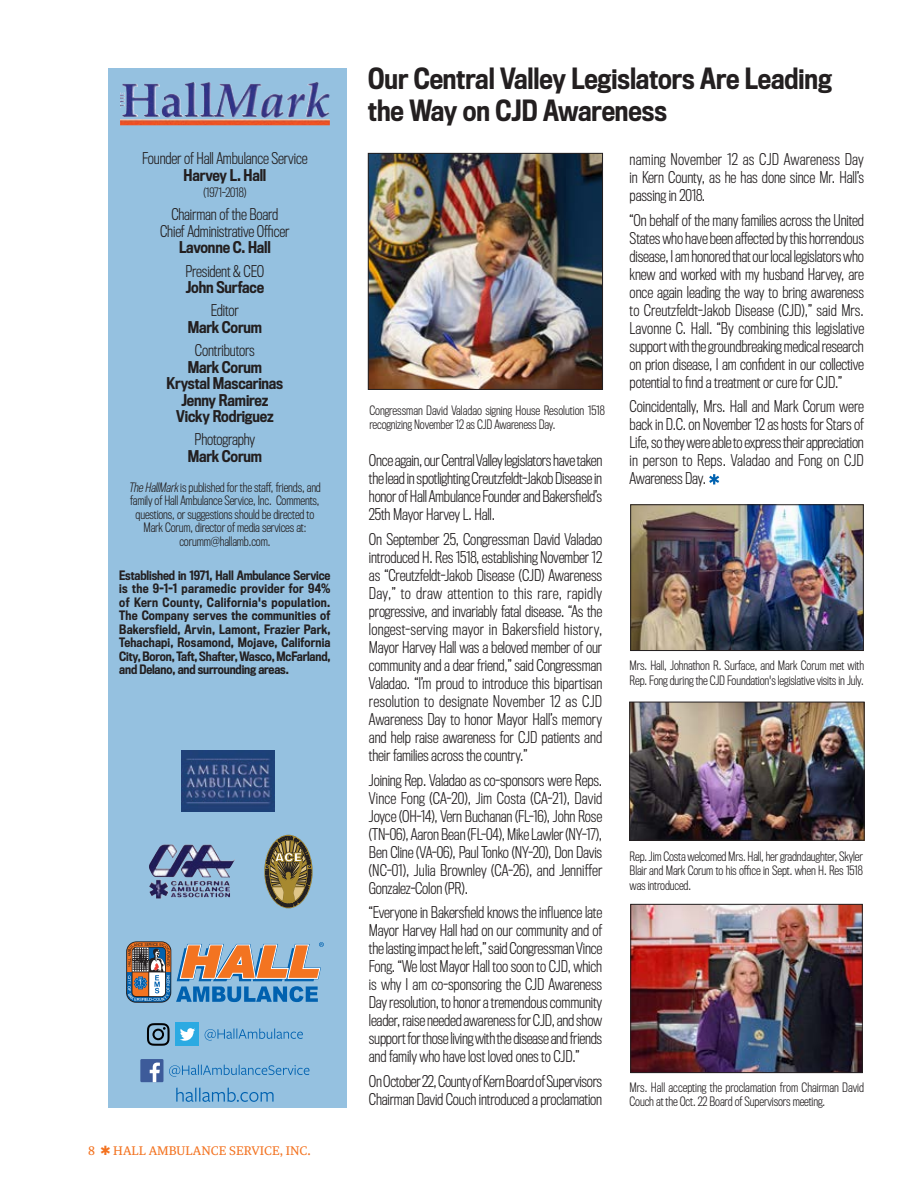
<style>
.page{position:relative;width:918px;height:1188px;background:#fff}
.page>*{position:absolute;margin:0;border:0;box-sizing:border-box;transform-origin:0 0}
.t1{font:500 27px/32.4px "Titling Gothic FB Condensed";color:#231f20}
.t2{font:300 15px/18px "Titling Gothic FB Condensed";letter-spacing:-.01em;color:#231f20;text-align:justify}
.t3{font:500 15px/16.5px "Titling Gothic FB Condensed";letter-spacing:-.01em;color:#231f20;text-align:center}
.t4{font:13.5px "Tasman";color:#f37321}
.t5{font:300 12px/14.4px "Titling Gothic FB Condensed";letter-spacing:-.01em;color:#231f20}
.t6{font:500 12px/13.5px "Titling Gothic FB Condensed";letter-spacing:-.01em;color:#231f20;text-align:justify}
.s1{font-style:italic}
</style>
<div class="page">
<div style="left:108px;top:68px;width:239px;height:1040px;background:#95c1e0"></div>
<img style="left:306px;top:82px;width:23px;height:36px">
<img style="left:182px;top:751px;width:93px;height:61px">
<img style="left:152px;top:845px;width:12px;height:15px">
<svg style="left:264px;top:835px;width:49px;height:73px"></svg>
<svg style="left:126px;top:941px;width:198px;height:62px"></svg>
<div style="left:140px;top:1059px;width:23px;height:23px;background:#3d5b9a"></div>
<svg style="left:150px;top:1063px;width:10px;height:19px"></svg>
<svg style="left:169px;top:1065px;width:140px;height:12px"></svg>
<div style="left:176px;top:1023px;width:23px;height:23px;background:#2baae2"></div>
<svg style="left:180px;top:1028px;width:15px;height:13px"></svg>
<svg style="left:205px;top:1028px;width:98px;height:13px"></svg>
<svg style="left:147px;top:1023px;width:23px;height:23px"></svg>
<svg style="left:176px;top:1088px;width:98px;height:14px"></svg>
<svg style="left:709px;top:474px;width:10px;height:11px"></svg>
<img style="left:370px;top:155px;width:231px;height:233px">
<div style="left:368px;top:153px;width:235px;height:237px;border:1px solid #231f20"></div>
<img style="left:632px;top:906px;width:229px;height:165px">
<div style="left:630px;top:904px;width:233px;height:169px;border:1px solid #231f20"></div>
<img style="left:631px;top:704px;width:232px;height:135px">
<div style="left:629px;top:702px;width:236px;height:139px;border:1px solid #231f20"></div>
<img style="left:632px;top:506px;width:230px;height:143px">
<div style="left:630px;top:504px;width:234px;height:147px;border:1px solid #231f20"></div>
<p class="t2" style="left:142px;top:149px;width:167px">Founder of Hall Ambulance Service</p>
<p class="t3" style="left:184px;top:166px;width:84px">Harvey L. Hall</p>
<p class="t5" style="left:203px;top:185px;width:44px">(1971-2018)</p>
<p class="t2" style="left:160px;top:206px;width:131px;line-height:16.5px;text-align:center">Chairman of the Board<br>Chief Administrative Officer</p>
<p class="t3" style="left:179px;top:239px;width:93px">Lavonne C. Hall</p>
<p class="t2" style="left:185px;top:262px;width:80px">President &amp; CEO</p>
<p class="t3" style="left:186px;top:279px;width:80px">John Surface</p>
<p class="t2" style="left:211px;top:302px;width:30px">Editor</p>
<p class="t3" style="left:188px;top:319px;width:76px">Mark Corum</p>
<p class="t2" style="left:195px;top:341px;width:61px">Contributors</p>
<p class="t3" style="left:167px;top:358px;width:118px">Mark Corum<br>Krystal Mascarinas<br>Jenny Ramirez<br>Vicky Rodriguez</p>
<p class="t2" style="left:195px;top:431px;width:62px">Photography</p>
<p class="t3" style="left:188px;top:448px;width:76px">Mark Corum</p>
<p class="t5" style="left:129px;top:481px;width:194px;line-height:13.5px;text-align:center"><span class="s1">TheHallMark</span>is published for the staff, friends, and family of Hall Ambulance Service, Inc. Comments, questions, or suggestions should be directed to Mark Corum, director of media services at: corumm@hallamb.com.</p>
<p class="t6" style="left:119px;top:568px;width:213px">Established in 1971, Hall Ambulance Service is the 9-1-1 paramedic provider for 94% of Kern County, California's population.<br>The Company serves the communities of Bakersfield, Arvin, Lamont, Frazier Park, Tehachapi, Rosamond, Mojave, California City, Boron, Taft, Shafter, Wasco, McFarland, and Delano, and surrounding areas.</p>
<p class="t4" style="left:88px;top:1141px;width:224px">8 ✱ HALL AMBULANCE SERVICE, INC.</p>
<h1 class="t1" style="left:368px;top:62px;width:465px">Our Central Valley Legislators Are Leading the Way on CJD Awareness</h1>
<p class="t2" style="left:630px;top:150px;width:236px">naming November 12 as CJD Awareness Day in Kern County, as he has done since Mr. Hall’s passing in 2018.</p>
<p class="t2" style="left:630px;top:211px;width:236px">“On behalf of the many families across the United States who have been affected by this horrendous disease, I am honored that our local legislators who knew and worked with my husband Harvey, are once again leading the way to bring awareness to Creutzfeldt-Jakob Disease (CJD),” said Mrs.<br>Lavonne C. Hall. “By combining this legislative support with the groundbreaking medical research on prion disease, I am confident in our collective potential to find a treatment or cure for CJD.”</p>
<p class="t2" style="left:630px;top:398px;width:236px">Coincidentally, Mrs. Hall and Mark Corum were back in D.C. on November 12 as hosts for Stars of Life, so they were able to express their appreciation in person to Reps. Valadao and Fong on CJD Awareness Day.</p>
<p class="t5" style="left:369px;top:403px;width:237px">Congressman David Valadao signing House Resolution 1518 recognizing November 12 as CJD Awareness Day.</p>
<p class="t2" style="left:369px;top:452px;width:235px">Once again, our Central Valley legislators have taken the lead in spotlighting Creutzfeldt-Jakob Disease in honor of Hall Ambulance Founder and Bakersfield’s 25th Mayor Harvey L. Hall.</p>
<p class="t2" style="left:369px;top:530px;width:235px">On September 25, Congressman David Valadao introduced H. Res 1518, establishing November 12 as “Creutzfeldt-Jakob Disease (CJD) Awareness Day,” to draw attention to this rare, rapidly progressive, and invariably fatal disease. “As the longest-serving mayor in Bakersfield history, Mayor Harvey Hall was a beloved member of our community and a dear friend,” said Congressman Valadao. “I’m proud to introduce this bipartisan resolution to designate November 12 as CJD Awareness Day to honor Mayor Hall’s memory and help raise awareness for CJD patients and their families across the country.”</p>
<p class="t2" style="left:369px;top:771px;width:235px">Joining Rep. Valadao as co-sponsors were Reps.<br>Vince Fong (CA-20), Jim Costa (CA-21), David Joyce (OH-14), Vern Buchanan (FL-16), John Rose (TN-06), Aaron Bean (FL-04), Mike Lawler (NY-17), Ben Cline (VA-06), Paul Tonko (NY-20), Don Davis (NC-01), Julia Brownley (CA-26), and Jenniffer Gonzalez-Colon (PR).</p>
<p class="t2" style="left:369px;top:904px;width:235px">“Everyone in Bakersfield knows the influence late Mayor Harvey Hall had on our community and of the lasting impact he left,” said Congressman Vince Fong. “We lost Mayor Hall too soon to CJD, which is why I am co-sponsoring the CJD Awareness Day resolution, to honor a tremendous community leader, raise needed awareness for CJD, and show support for those living with the disease and friends and family who have lost loved ones to CJD.”</p>
<p class="t2" style="left:369px;top:1073px;width:235px">On October 22, County of Kern Board of Supervisors<br>Chairman David Couch introduced a proclamation</p>
<p class="t5" style="left:630px;top:659px;width:236px">Mrs. Hall, Johnathon R. Surface, and Mark Corum met with<br>Rep. Fong during the CJD Foundation's legislative visits in July.</p>
<p class="t5" style="left:630px;top:849px;width:235px;text-align:justify">Rep. Jim Costa welcomed Mrs. Hall, her gradndaughter, Skyler Blair and Mark Corum to his office in Sept. when H. Res 1518 was introduced.</p>
<p class="t5" style="left:630px;top:1080px;width:236px">Mrs. Hall accepting the proclamation from Chairman David<br>Couch at the Oct. 22 Board of Supervisors meeting.</p>
</div>
